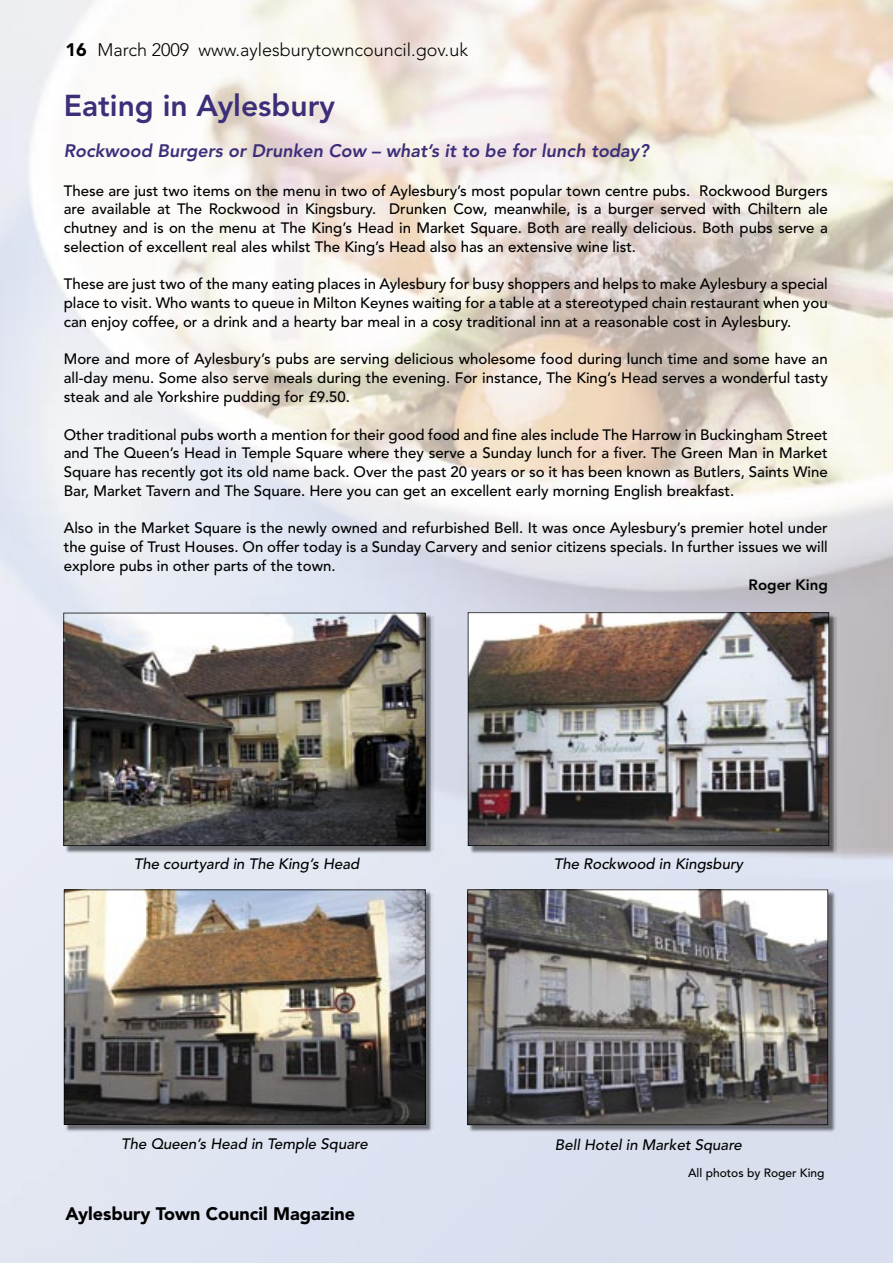
<style>
.page{position:relative;width:893px;height:1263px;background:#fff}
.page>*{position:absolute;margin:0;border:0;box-sizing:border-box;transform-origin:0 0}
.t1{font:800 30px "Avenir";color:#3c2e79}
.t2{font:italic 800 18px "Avenir";color:#3c2e79}
.t3{font:300 18px "Avenir";color:#000}
.t4{font:900 18px "Avenir";color:#000}
.t5{font:500 15px/18.8px "Avenir";color:#000;text-align:justify}
.t6{font:italic 500 15px "Avenir";color:#000}
.t7{font:800 15px "Avenir";color:#000}
.t8{font:500 12px "Avenir";color:#000}
.s1{font-weight:900}
</style>
<div class="page">
<img style="left:0;top:0;width:840px;height:631px">
<div style="left:0;top:631px;width:105px;height:632px;background:#e5e9f3"></div>
<img style="left:421px;top:631px;width:52px;height:632px">
<img style="left:789px;top:631px;width:52px;height:632px">
<img style="left:468px;top:613px;width:369px;height:241px">
<img style="left:468px;top:612px;width:361px;height:234px">
<img style="left:64px;top:613px;width:369px;height:240px">
<img style="left:63px;top:613px;width:363px;height:233px">
<img style="left:64px;top:890px;width:369px;height:242px">
<img style="left:64px;top:889px;width:362px;height:236px">
<img style="left:468px;top:890px;width:367px;height:242px">
<svg style="left:467px;top:889px;width:361px;height:236px;background:#767474"></svg>
<p class="t3" style="left:65px;top:39px;width:404px"><span class="s1">16</span> March 2009 www.aylesburytowncouncil.gov.uk</p>
<h1 class="t1" style="left:64px;top:88px;width:273px">Eating in Aylesbury</h1>
<p class="t2" style="left:64px;top:141px;width:586px">Rockwood Burgers or Drunken Cow – what’s it to be for lunch today?</p>
<p class="t5" style="left:64px;top:182px;width:766px">These are just two items on the menu in two of Aylesbury’s most popular town centre pubs. Rockwood Burgers are available at The Rockwood in Kingsbury. Drunken Cow, meanwhile, is a burger served with Chiltern ale chutney and is on the menu at The King’s Head in Market Square. Both are really delicious. Both pubs serve a selection of excellent real ales whilst The King’s Head also has an extensive wine list.</p>
<p class="t5" style="left:64px;top:275px;width:766px">These are just two of the many eating places in Aylesbury for busy shoppers and helps to make Aylesbury a special place to visit. Who wants to queue in Milton Keynes waiting for a table at a stereotyped chain restaurant when you can enjoy coffee, or a drink and a hearty bar meal in a cosy traditional inn at a reasonable cost in Aylesbury.</p>
<p class="t5" style="left:64px;top:350px;width:766px">More and more of Aylesbury’s pubs are serving delicious wholesome food during lunch time and some have an all-day menu. Some also serve meals during the evening. For instance, The King’s Head serves a wonderful tasty steak and ale Yorkshire pudding for £9.50.</p>
<p class="t5" style="left:64px;top:425px;width:765px">Other traditional pubs worth a mention for their good food and fine ales include The Harrow in Buckingham Street and The Queen’s Head in Temple Square where they serve a Sunday lunch for a fiver. The Green Man in Market Square has recently got its old name back. Over the past 20 years or so it has been known as Butlers, Saints Wine Bar, Market Tavern and The Square. Here you can get an excellent early morning English breakfast.</p>
<p class="t5" style="left:64px;top:519px;width:766px">Also in the Market Square is the newly owned and refurbished Bell. It was once Aylesbury’s premier hotel under the guise of Trust Houses. On offer today is a Sunday Carvery and senior citizens specials. In further issues we will explore pubs in other parts of the town.</p>
<p class="t7" style="left:749px;top:576px;width:81px">Roger King</p>
<p class="t6" style="left:134px;top:855px;width:227px">The courtyard in The King’s Head</p>
<p class="t6" style="left:554px;top:855px;width:191px">The Rockwood in Kingsbury</p>
<p class="t6" style="left:121px;top:1135px;width:248px">The Queen’s Head in Temple Square</p>
<p class="t6" style="left:555px;top:1136px;width:188px">Bell Hotel in Market Square</p>
<p class="t4" style="left:65px;top:1203px;width:291px">Aylesbury Town Council Magazine</p>
<p class="t8" style="left:688px;top:1166px;width:138px">All photos by Roger King</p>
</div>
